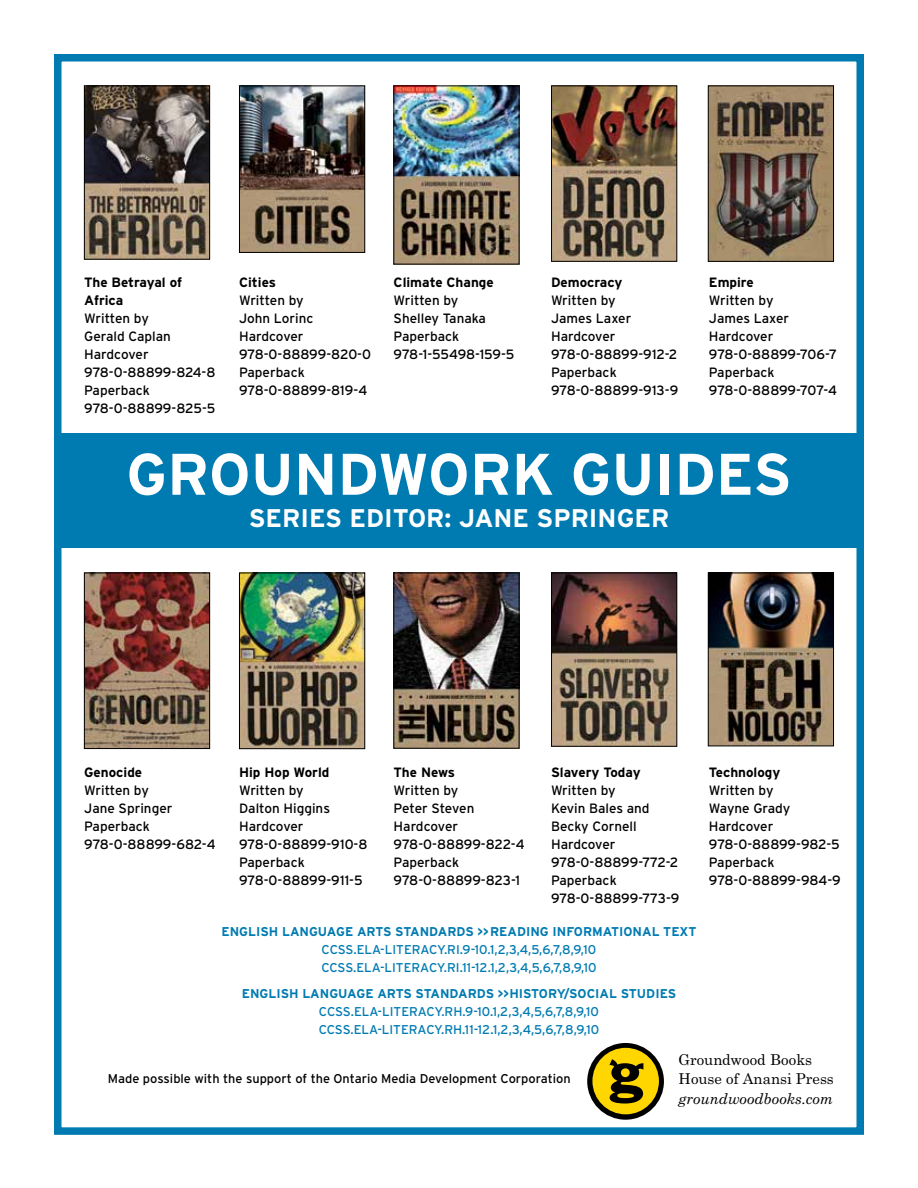
<style>
.page{position:relative;width:918px;height:1188px;background:#fff}
.page>*{position:absolute;margin:0;border:0;box-sizing:border-box;transform-origin:0 0}
.t1{font:700 58.5px "Interstate";color:#fff}
.t2{font:700 25.5px "Interstate";color:#fff}
.t3{font:14.85px/19.2px "Century Schoolbook";color:#000}
.t4{font:italic 14.85px "Century Schoolbook";color:#000}
.t5{font:13.5px/18px "Interstate";color:#000}
.t6{font:700 13.5px/18px "Interstate";color:#000}
.t7{font:12.75px/18px "Interstate";color:#007bb2}
.t8{font:700 12.75px "Interstate";color:#007bb2}
.t9{font:12.75px "Interstate";color:#000}
</style>
<div class="page">
<div style="left:54px;top:434px;width:806px;height:114px;background:#007bb2"></div>
<div style="left:54px;top:54px;width:810px;height:1081px;border:8px solid #007bb2"></div>
<img style="left:241px;top:88px;width:122px;height:163px">
<div style="left:239px;top:86px;width:126px;height:167px;border:1px solid #000"></div>
<img style="left:241px;top:575px;width:122px;height:172px">
<div style="left:239px;top:573px;width:126px;height:176px;border:1px solid #000"></div>
<img style="left:86px;top:88px;width:122px;height:170px">
<div style="left:84px;top:86px;width:126px;height:174px;border:1px solid #000"></div>
<img style="left:86px;top:575px;width:122px;height:172px">
<div style="left:84px;top:573px;width:126px;height:176px;border:1px solid #000"></div>
<img style="left:395px;top:88px;width:122px;height:174px">
<div style="left:393px;top:86px;width:126px;height:178px;border:1px solid #000"></div>
<img style="left:395px;top:575px;width:122px;height:172px">
<div style="left:393px;top:573px;width:126px;height:176px;border:1px solid #000"></div>
<img style="left:553px;top:88px;width:122px;height:172px">
<div style="left:551px;top:86px;width:126px;height:176px;border:1px solid #000"></div>
<img style="left:553px;top:575px;width:122px;height:170px">
<div style="left:551px;top:573px;width:126px;height:174px;border:1px solid #000"></div>
<img style="left:710px;top:88px;width:122px;height:172px">
<div style="left:708px;top:86px;width:126px;height:176px;border:1px solid #000"></div>
<img style="left:710px;top:575px;width:122px;height:169px">
<div style="left:708px;top:573px;width:126px;height:173px;border:1px solid #000"></div>
<svg style="left:587px;top:1043px;width:77px;height:77px"></svg>
<div style="left:592px;top:1048px;width:67px;height:66px;background:#ffd600;border-radius:50%"></div>
<svg style="left:609px;top:1059px;width:34px;height:45px"></svg>
<p class="t6" style="left:84px;top:273px;width:99px">The Betrayal of<br>Africa</p>
<p class="t5" style="left:84px;top:309px;width:133px">Written by<br>Gerald Caplan<br>Hardcover<br>978-0-88899-824-8<br>Paperback<br>978-0-88899-825-5</p>
<p class="t6" style="left:239px;top:273px;width:39px">Cities</p>
<p class="t5" style="left:239px;top:291px;width:134px">Written by<br>John Lorinc<br>Hardcover<br>978-0-88899-820-0<br>Paperback<br>978-0-88899-819-4</p>
<p class="t6" style="left:394px;top:273px;width:102px">Climate Change</p>
<p class="t5" style="left:394px;top:291px;width:122px">Written by<br>Shelley Tanaka<br>Paperback<br>978-1-55498-159-5</p>
<p class="t6" style="left:551px;top:273px;width:73px">Democracy</p>
<p class="t5" style="left:551px;top:291px;width:129px">Written by<br>James Laxer<br>Hardcover<br>978-0-88899-912-2<br>Paperback<br>978-0-88899-913-9</p>
<p class="t6" style="left:709px;top:273px;width:46px">Empire</p>
<p class="t5" style="left:709px;top:291px;width:130px">Written by<br>James Laxer<br>Hardcover<br>978-0-88899-706-7<br>Paperback<br>978-0-88899-707-4</p>
<h1 class="t1" style="left:126px;top:442px;width:667px">GROUNDWORK GUIDES</h1>
<h2 class="t2" style="left:249px;top:504px;width:422px">SERIES EDITOR: JANE SPRINGER</h2>
<p class="t6" style="left:84px;top:763px;width:59px">Genocide</p>
<p class="t5" style="left:84px;top:781px;width:133px">Written by<br>Jane Springer<br>Paperback<br>978-0-88899-682-4</p>
<p class="t6" style="left:239px;top:763px;width:92px">Hip Hop World</p>
<p class="t5" style="left:239px;top:781px;width:130px">Written by<br>Dalton Higgins<br>Hardcover<br>978-0-88899-910-8<br>Paperback<br>978-0-88899-911-5</p>
<p class="t6" style="left:394px;top:763px;width:63px">The News</p>
<p class="t5" style="left:394px;top:781px;width:133px">Written by<br>Peter Steven<br>Hardcover<br>978-0-88899-822-4<br>Paperback<br>978-0-88899-823-1</p>
<p class="t6" style="left:551px;top:763px;width:91px">Slavery Today</p>
<p class="t5" style="left:551px;top:781px;width:130px">Written by<br>Kevin Bales and<br>Becky Cornell<br>Hardcover<br>978-0-88899-772-2<br>Paperback<br>978-0-88899-773-9</p>
<p class="t8" style="left:221px;top:924px;width:477px">ENGLISH LANGUAGE ARTS STANDARDS &gt;&gt;READING INFORMATIONAL TEXT</p>
<p class="t7" style="left:321px;top:940px;width:277px">CCSS.ELA-LITERACY.RI.9-10.1,2,3,4,5,6,7,8,9,10<br>CCSS.ELA-LITERACY.RI.11-12.1,2,3,4,5,6,7,8,9,10</p>
<p class="t8" style="left:242px;top:987px;width:436px">ENGLISH LANGUAGE ARTS STANDARDS &gt;&gt;HISTORY/SOCIAL STUDIES</p>
<p class="t7" style="left:319px;top:1003px;width:282px">CCSS.ELA-LITERACY.RH.9-10.1,2,3,4,5,6,7,8,9,10<br>CCSS.ELA-LITERACY.RH.11-12.1,2,3,4,5,6,7,8,9,10</p>
<p class="t6" style="left:709px;top:763px;width:73px">Technology</p>
<p class="t5" style="left:709px;top:781px;width:133px">Written by<br>Wayne Grady<br>Hardcover<br>978-0-88899-982-5<br>Paperback<br>978-0-88899-984-9</p>
<p class="t9" style="left:108px;top:1072px;width:464px">Made possible with the support of the Ontario Media Development Corporation</p>
<p class="t3" style="left:679px;top:1050px;width:157px">Groundwood Books<br>House of Anansi Press</p>
<p class="t4" style="left:679px;top:1089px;width:156px">groundwoodbooks.com</p>
</div>
